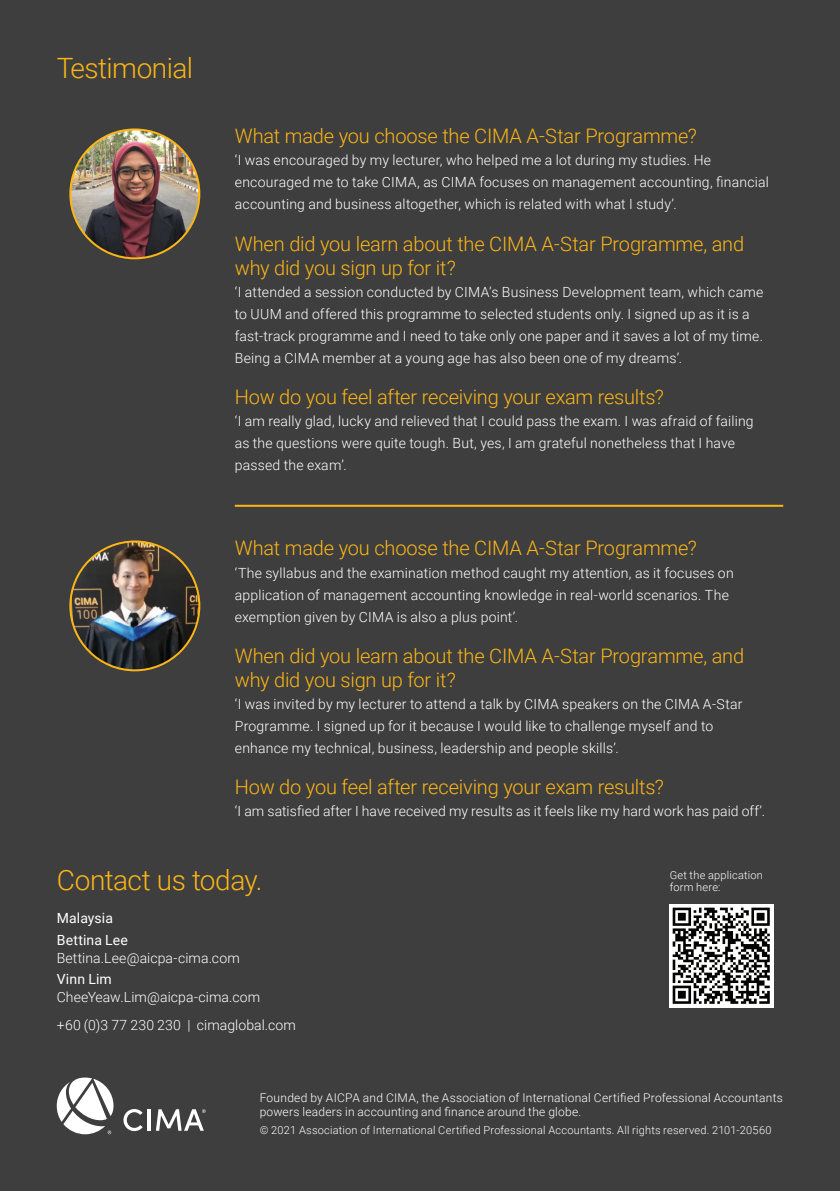
<style>
.page{position:relative;width:840px;height:1191px;background:#fff}
.page>*{position:absolute;margin:0;border:0;box-sizing:border-box;transform-origin:0 0}
.t1{font:300 28px "Roboto";letter-spacing:-.02em;color:#fcb615}
.t2{font:300 20px/24px "Roboto";letter-spacing:-.01em;color:#fcb615}
.t3{font:300 14px/22px "Roboto";letter-spacing:.015em;color:#fff}
.t4{font:14px/22px "Roboto";letter-spacing:.01em;color:#fff}
.t5{font:300 12px/14px "Roboto";letter-spacing:.02em;color:#fff}
.t6{font:300 11px/12px "Roboto";letter-spacing:.02em;color:#fff}
</style>
<div class="page">
<div style="left:0;top:0;width:839px;height:1191px;background:#3e3e3f"></div>
<img style="left:70px;top:129px;width:129px;height:129px;border-radius:64px">
<img style="left:70px;top:541px;width:129px;height:129px;border-radius:64px">
<svg style="left:123px;top:1109px;width:20px;height:22px"></svg>
<hr style="left:147px;top:1109px;width:3px;height:21px;background:#fff">
<svg style="left:156px;top:1109px;width:49px;height:21px"></svg>
<svg style="left:57px;top:1077px;width:56px;height:57px"></svg>
<img style="left:669px;top:904px;width:103px;height:104px">
<hr style="left:235px;top:505px;width:547px;height:2px;background:#fcb615">
<h1 class="t1" style="left:57px;top:48px;width:138px">Testimonial</h1>
<h2 class="t2" style="left:235px;top:124px;width:463px">What made you choose the CIMA A-Star Programme?</h2>
<p class="t3" style="left:235px;top:149px;width:535px">‘I was encouraged by my lecturer, who helped me a lot during my studies. He encouraged me to take CIMA, as CIMA focuses on management accounting, financial accounting and business altogether, which is related with what I study’.</p>
<h2 class="t2" style="left:235px;top:231px;width:510px">When did you learn about the CIMA A-Star Programme, and why did you sign up for it?</h2>
<p class="t3" style="left:235px;top:280px;width:529px">‘I attended a session conducted by CIMA’s Business Development team, which came to UUM and offered this programme to selected students only. I signed up as it is a fast-track programme and I need to take only one paper and it saves a lot of my time.<br>Being a CIMA member at a young age has also been one of my dreams’.</p>
<h2 class="t2" style="left:235px;top:384px;width:430px">How do you feel after receiving your exam results?</h2>
<p class="t3" style="left:235px;top:409px;width:520px">‘I am really glad, lucky and relieved that I could pass the exam. I was afraid of failing as the questions were quite tough. But, yes, I am grateful nonetheless that I have passed the exam’.</p>
<h2 class="t2" style="left:235px;top:535px;width:463px">What made you choose the CIMA A-Star Programme?</h2>
<p class="t3" style="left:235px;top:561px;width:500px">‘The syllabus and the examination method caught my attention, as it focuses on application of management accounting knowledge in real-world scenarios. The exemption given by CIMA is also a plus point’.</p>
<h2 class="t2" style="left:235px;top:642px;width:510px">When did you learn about the CIMA A-Star Programme, and why did you sign up for it?</h2>
<p class="t3" style="left:235px;top:692px;width:509px">‘I was invited by my lecturer to attend a talk by CIMA speakers on the CIMA A-Star<br>Programme. I signed up for it because I would like to challenge myself and to enhance my technical, business, leadership and people skills’.</p>
<h2 class="t2" style="left:235px;top:773px;width:430px">How do you feel after receiving your exam results?</h2>
<p class="t3" style="left:235px;top:799px;width:531px">‘I am satisfied after I have received my results as it feels like my hard work has paid off’.</p>
<h1 class="t1" style="left:57px;top:860px;width:207px">Contact us today.</h1>
<p class="t4" style="left:57px;top:906px;width:73px">Malaysia<br>Bettina Lee</p>
<p class="t3" style="left:57px;top:946px;width:184px">Bettina.Lee@aicpa-cima.com</p>
<p class="t4" style="left:57px;top:967px;width:57px">Vinn Lim</p>
<p class="t3" style="left:57px;top:982px;width:241px;line-height:27.6px">CheeYeaw.Lim@aicpa-cima.com<br>+60 (0)3 77 230 230 | cimaglobal.com</p>
<p class="t6" style="left:669px;top:868px;width:95px">Get the application form here:</p>
<p class="t5" style="left:259px;top:1090px;width:524px">Founded by AICPA and CIMA, the Association of International Certified Professional Accountants powers leaders in accounting and finance around the globe.</p>
<p class="t6" style="left:259px;top:1123px;width:513px">© 2021 Association of International Certified Professional Accountants. All rights reserved. 2101-20560</p>
</div>
